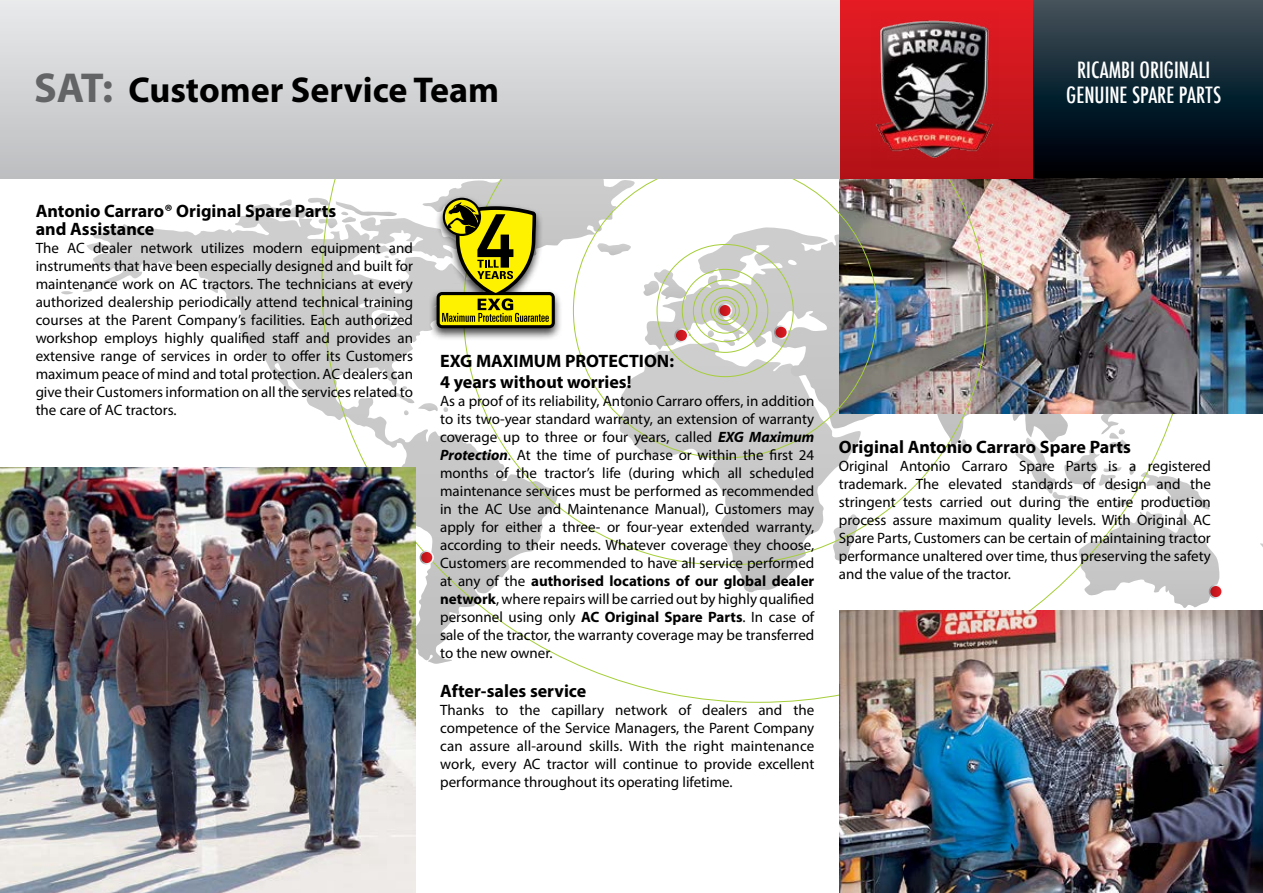
<style>
.page{position:relative;width:1263px;height:893px;background:#fff}
.page>*{position:absolute;margin:0;border:0;box-sizing:border-box;transform-origin:0 0}
.t1{font:700 36px "Myriad Pro";color:#000}
.t2{font:500 condensed 21.9px/24.9px "Futura";color:#fff;text-align:center}
.t3{font:700 18px/18px "Myriad Pro";color:#000}
.t4{font:15px/18px "Myriad Pro";color:#000;text-align:justify}
.s1{font-size:42px;color:#636466}
.s2{font-weight:700;font-style:italic}
.s3{font-weight:700}
</style>
<div class="page">
<svg style="left:61px;top:291px;width:12px;height:3px"></svg>
<svg style="left:83px;top:198px;width:238px;height:174px"></svg>
<svg style="left:321px;top:179px;width:648px;height:524px"></svg>
<img style="left:0;top:468px;width:415px;height:425px">
<svg style="left:1032px;top:0;width:231px;height:179px;background:#15252f"></svg>
<img style="left:839px;top:179px;width:424px;height:235px">
<svg style="left:719px;top:304px;width:12px;height:13px"></svg>
<div style="left:718px;top:303px;width:14px;height:15px;border:2px solid #fff;border-radius:50%"></div>
<div style="left:714px;top:300px;width:22px;height:21px;border:1px solid #a6ce39;border-radius:50%"></div>
<div style="left:710px;top:296px;width:30px;height:29px;border:1px solid #a6ce39;border-radius:50%"></div>
<div style="left:701px;top:288px;width:48px;height:46px;border:1px solid #a6ce39;border-radius:50%"></div>
<div style="left:693px;top:280px;width:64px;height:62px;border:1px solid #a6ce39;border-radius:50%"></div>
<svg style="left:675px;top:329px;width:16px;height:13px"></svg>
<div style="left:674px;top:328px;width:15px;height:14px;border:2px solid #fff;border-radius:50%"></div>
<svg style="left:775px;top:326px;width:12px;height:13px"></svg>
<div style="left:774px;top:325px;width:14px;height:14px;border:2px solid #fff;border-radius:50%"></div>
<svg style="left:420px;top:551px;width:13px;height:13px"></svg>
<div style="left:420px;top:550px;width:14px;height:15px;border:2px solid #fff;border-radius:50%"></div>
<div style="left:839px;top:0;width:193px;height:179px;background:linear-gradient(to bottom,#e51c24,#b11217)"></div>
<img style="left:872px;top:12px;width:127px;height:156px">
<svg style="left:1012px;top:407px;width:210px;height:203px"></svg>
<div style="left:1209px;top:584px;width:14px;height:15px;border:2px solid #fff;border-radius:50%"></div>
<div style="left:0;top:0;width:839px;height:179px;background:linear-gradient(to bottom,#e9eaeb,#bcbec0)"></div>
<img style="left:839px;top:610px;width:424px;height:283px">
<div style="left:429px;top:194px;width:134px;height:147px;background:#000;opacity:.75"></div>
<svg style="left:420px;top:179px;width:216px;height:149px"></svg>
<h1 class="t1" style="left:34px;top:66px;width:467px"><span class="s1">SAT:</span> Customer Service Team</h1>
<h2 class="t2" style="left:1066px;top:57px;width:156px">RICAMBI ORIGINALI<br>GENUINE SPARE PARTS</h2>
<p class="t3" style="left:36px;top:201px;width:302px">Antonio Carraro® Original Spare Parts and Assistance</p>
<p class="t4" style="left:36px;top:239px;width:379px">The AC dealer network utilizes modern equipment and instruments that have been especially designed and built for maintenance work on AC tractors. The technicians at every authorized dealership periodically attend technical training courses at the Parent Company’s facilities. Each authorized workshop employs highly qualified staff and provides an extensive range of services in order to offer its Customers maximum peace of mind and total protection. AC dealers can give their Customers information on all the services related to the care of AC tractors.</p>
<p class="t3" style="left:440px;top:349px;width:235px;line-height:21.6px">EXG MAXIMUM PROTECTION:<br>4 years without worries!</p>
<p class="t4" style="left:440px;top:392px;width:376px">As a proof of its reliability, Antonio Carraro offers, in addition to its two-year standard warranty, an extension of warranty coverage up to three or four years, called <span class="s2">EXG Maximum Protection</span>. At the time of purchase or within the first 24 months of the tractor’s life (during which all scheduled maintenance services must be performed as recommended in the AC Use and Maintenance Manual), Customers may apply for either a three- or four-year extended warranty, according to their needs. Whatever coverage they choose, Customers are recommended to have all service performed at any of the <span class="s3">authorised locations of our global dealer network</span>, where repairs will be carried out by highly qualified personnel using only <span class="s3">AC Original Spare Parts</span>. In case of sale of the tractor, the warranty coverage may be transferred to the new owner.</p>
<p class="t3" style="left:440px;top:681px;width:148px">After-sales service</p>
<p class="t4" style="left:440px;top:701px;width:376px">Thanks to the capillary network of dealers and the competence of the Service Managers, the Parent Company can assure all-around skills. With the right maintenance work, every AC tractor will continue to provide excellent performance throughout its operating lifetime.</p>
<p class="t3" style="left:839px;top:437px;width:294px">Original Antonio Carraro Spare Parts</p>
<p class="t4" style="left:839px;top:457px;width:374px">Original Antonio Carraro Spare Parts is a registered trademark. The elevated standards of design and the stringent tests carried out during the entire production process assure maximum quality levels. With Original AC Spare Parts, Customers can be certain of maintaining tractor performance unaltered over time, thus preserving the safety and the value of the tractor.</p>
</div>
